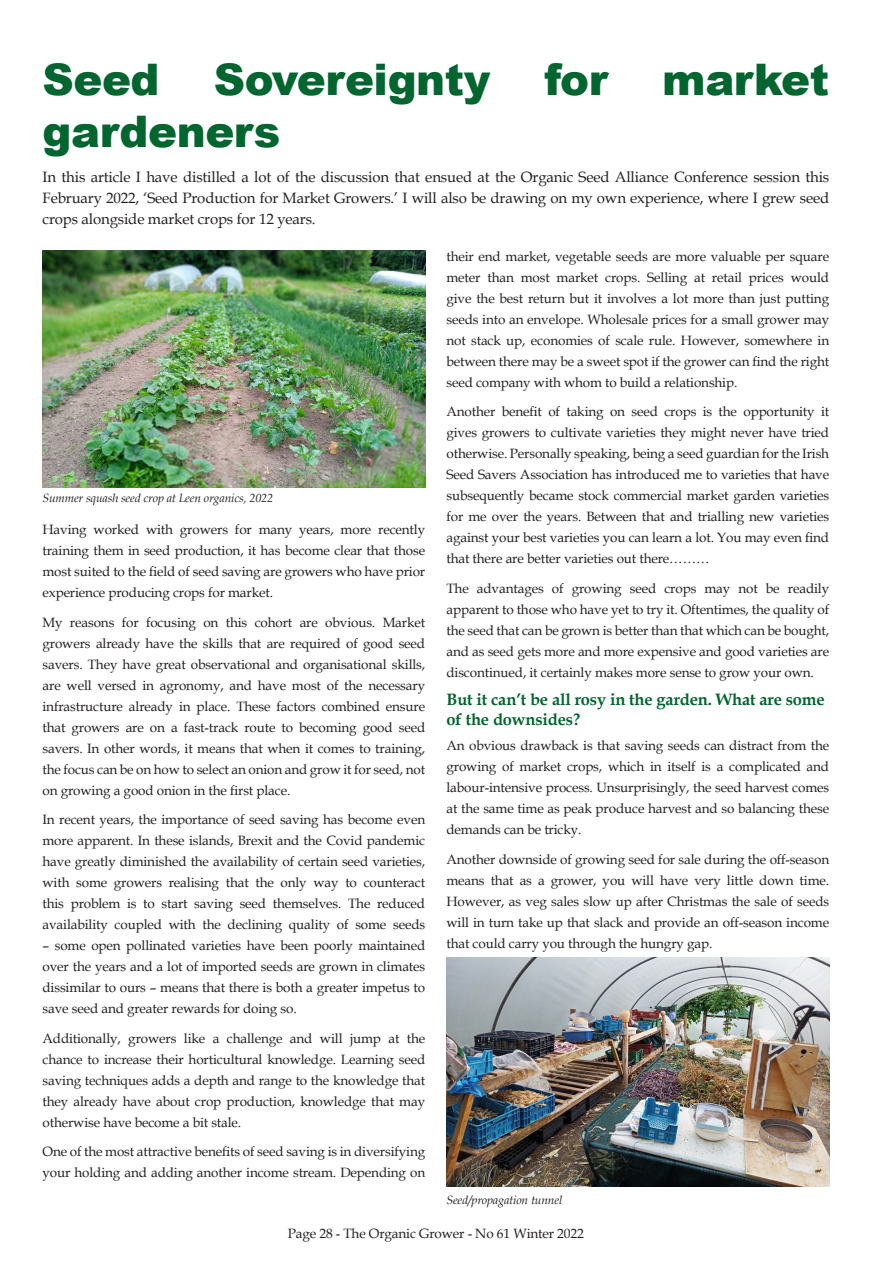
<style>
.page{position:relative;width:893px;height:1263px;background:#fff}
.page>*{position:absolute;margin:0;border:0;box-sizing:border-box;transform-origin:0 0}
.t1{font:900 43.5px/52.2px "Arial";letter-spacing:-.01em;color:#00652e}
.Article_sub_small{font:700 16.5px/19.8px "Book Antiqua";letter-spacing:-.01em;color:#00652e}
.Body{font:15px/21px "Book Antiqua";letter-spacing:-.01em;color:#231f20;text-align:justify}
.Body-2{font:13.5px/21px "Book Antiqua";letter-spacing:-.01em;color:#231f20;text-align:justify}
.t2{font:italic 12px "Book Antiqua";letter-spacing:-.01em;color:#231f20}
</style>
<div class="page">
<img style="left:43px;top:251px;width:382px;height:237px">
<img style="left:446px;top:958px;width:383px;height:228px">
<p class="t1" style="left:43px;top:52px;width:788px">Seed Sovereignty for market gardeners</p>
<p class="Body" style="left:43px;top:166px;width:788px">In this article I have distilled a lot of the discussion that ensued at the Organic Seed Alliance Conference session this February 2022, ‘Seed Production for Market Growers.’ I will also be drawing on my own experience, where I grew seed crops alongside market crops for 12 years.</p>
<p class="t2" style="left:43px;top:489px;width:232px">Summer squash seed crop at Leen organics, 2022</p>
<p class="Body-2" style="left:43px;top:519px;width:384px">Having worked with growers for many years, more recently training them in seed production, it has become clear that those most suited to the field of seed saving are growers who have prior experience producing crops for market.</p>
<p class="Body-2" style="left:43px;top:611px;width:384px">My reasons for focusing on this cohort are obvious. Market growers already have the skills that are required of good seed savers. They have great observational and organisational skills, are well versed in agronomy, and have most of the necessary infrastructure already in place. These factors combined ensure that growers are on a fast-track route to becoming good seed savers. In other words, it means that when it comes to training, the focus can be on how to select an onion and grow it for seed, not on growing a good onion in the first place.</p>
<p class="Body-2" style="left:43px;top:809px;width:384px">In recent years, the importance of seed saving has become even more apparent. In these islands, Brexit and the Covid pandemic have greatly diminished the availability of certain seed varieties, with some growers realising that the only way to counteract this problem is to start saving seed themselves. The reduced availability coupled with the declining quality of some seeds</p>
<p class="Body-2" style="left:43px;top:935px;width:384px">– some open pollinated varieties have been poorly maintained over the years and a lot of imported seeds are grown in climates dissimilar to ours – means that there is both a greater impetus to save seed and greater rewards for doing so.</p>
<p class="Body-2" style="left:43px;top:1027px;width:384px">Additionally, growers like a challenge and will jump at the chance to increase their horticultural knowledge. Learning seed saving techniques adds a depth and range to the knowledge that they already have about crop production, knowledge that may otherwise have become a bit stale.</p>
<p class="Body-2" style="left:43px;top:1141px;width:384px">One of the most attractive benefits of seed saving is in diversifying your holding and adding another income stream. Depending on</p>
<p class="Body-2" style="left:446px;top:245px;width:384px">their end market, vegetable seeds are more valuable per square meter than most market crops. Selling at retail prices would give the best return but it involves a lot more than just putting seeds into an envelope. Wholesale prices for a small grower may not stack up, economies of scale rule. However, somewhere in between there may be a sweet spot if the grower can find the right seed company with whom to build a relationship.</p>
<p class="Body-2" style="left:446px;top:401px;width:384px">Another benefit of taking on seed crops is the opportunity it gives growers to cultivate varieties they might never have tried otherwise. Personally speaking, being a seed guardian for the Irish Seed Savers Association has introduced me to varieties that have subsequently became stock commercial market garden varieties for me over the years. Between that and trialling new varieties against your best varieties you can learn a lot. You may even find that there are better varieties out there………</p>
<p class="Body-2" style="left:446px;top:577px;width:384px">The advantages of growing seed crops may not be readily apparent to those who have yet to try it. Oftentimes, the quality of the seed that can be grown is better than that which can be bought, and as seed gets more and more expensive and good varieties are discontinued, it certainly makes more sense to grow your own.</p>
<p class="Article_sub_small" style="left:446px;top:689px;width:380px">But it can’t be all rosy in the garden. What are some of the downsides?</p>
<p class="Body-2" style="left:446px;top:735px;width:384px">An obvious drawback is that saving seeds can distract from the growing of market crops, which in itself is a complicated and labour-intensive process. Unsurprisingly, the seed harvest comes at the same time as peak produce harvest and so balancing these demands can be tricky.</p>
<p class="Body-2" style="left:446px;top:848px;width:384px">Another downside of growing seed for sale during the off-season means that as a grower, you will have very little down time.<br>However, as veg sales slow up after Christmas the sale of seeds will in turn take up that slack and provide an off-season income that could carry you through the hungry gap.</p>
<p class="t2" style="left:446px;top:1191px;width:117px">Seed/propagation tunnel</p>
<p class="Body-2" style="left:288px;top:1222px;width:297px">Page 28 - The Organic Grower - No 61 Winter 2022</p>
</div>
